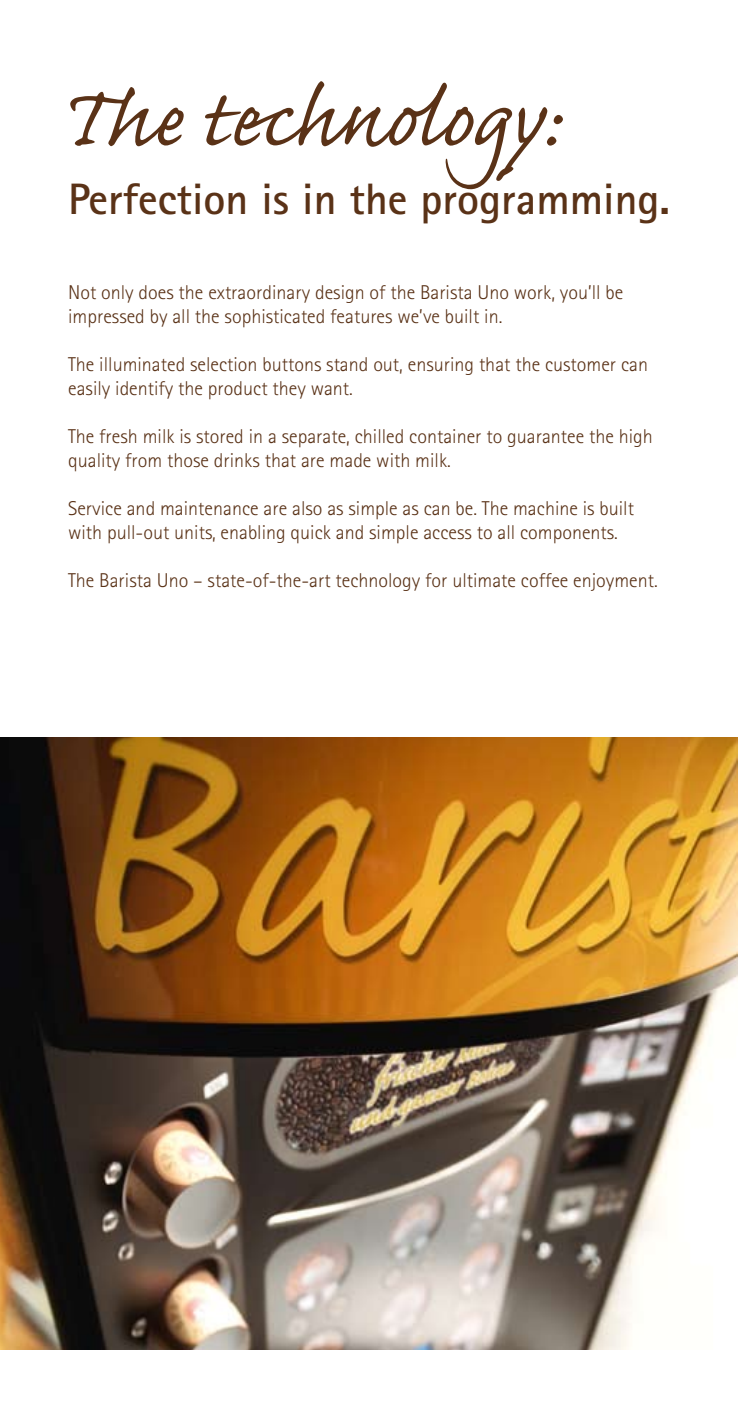
<style>
.page{position:relative;width:738px;height:1418px;background:#fff}
.page>*{position:absolute;margin:0;border:0;box-sizing:border-box;transform-origin:0 0}
.t1{font:104px "Caflisch Script Pro";color:#5a3217}
.t2{font:700 44px "Rotis Sans Serif";color:#5a3217}
.t3{font:300 20px/24px "Rotis Sans Serif";color:#5a3217}
</style>
<div class="page">
<img style="left:0;top:737px;width:737px;height:612px">
<h1 class="t1" style="left:57px;top:66px;width:501px">The technology:</h1>
<h2 class="t2" style="left:68px;top:171px;width:603px">Perfection is in the programming.</h2>
<p class="t3" style="left:68px;top:280px;width:556px">Not only does the extraordinary design of the Barista Uno work, you’ll be impressed by all the sophisticated features we’ve built in.</p>
<p class="t3" style="left:68px;top:352px;width:581px">The illuminated selection buttons stand out, ensuring that the customer can easily identify the product they want.</p>
<p class="t3" style="left:68px;top:424px;width:585px">The fresh milk is stored in a separate, chilled container to guarantee the high quality from those drinks that are made with milk.</p>
<p class="t3" style="left:68px;top:496px;width:567px">Service and maintenance are also as simple as can be. The machine is built with pull-out units, enabling quick and simple access to all components.</p>
<p class="t3" style="left:68px;top:568px;width:590px">The Barista Uno – state-of-the-art technology for ultimate coffee enjoyment.</p>
</div>
